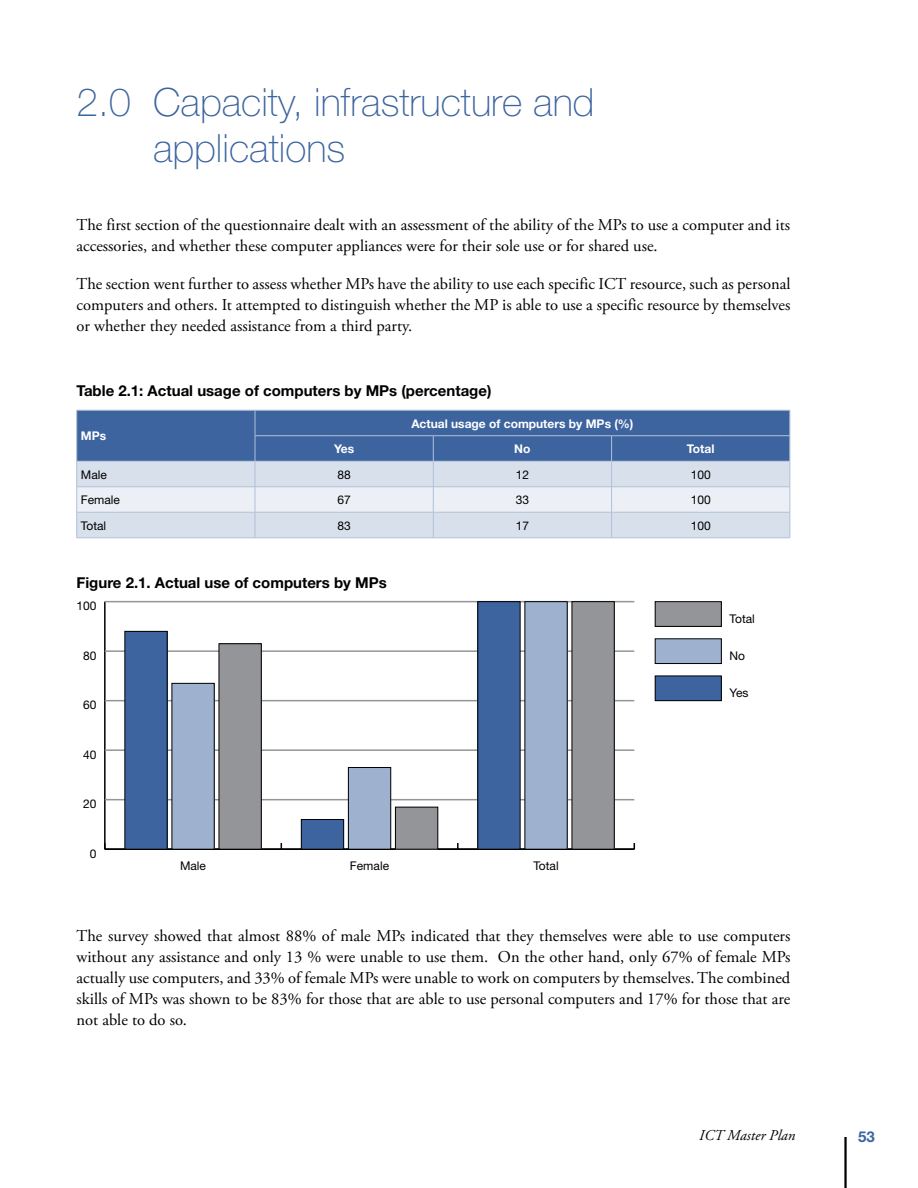
<style>
.page{position:relative;width:918px;height:1188px;background:#fff}
.page>*{position:absolute;margin:0;border:0;box-sizing:border-box;transform-origin:0 0}
.t1{font:100 39px/46.8px "Helvetica Neue";color:#3d649e}
.t2{font:16.5px/21px "Adobe Garamond Pro";color:#000;text-align:justify}
.t3{font:700 15px "Helvetica Neue";color:#000}
.t4{font:italic 15px "Adobe Garamond Pro";color:#000}
.t5{font:700 15px "Helvetica Neue";color:#3d649e}
.t6{font:12px "Helvetica Neue";color:#000}
.t7{font:700 12px "Helvetica Neue";color:#fff}
</style>
<div class="page">
<hr style="left:844px;top:1137px;width:3px;height:51px;background:#000">
<svg style="left:76px;top:410px;width:715px;height:128px;background:#9fb2cf"></svg>
<hr style="left:77px;top:538px;width:178px;height:1px;background:#b1c1d8">
<hr style="left:255px;top:538px;width:178px;height:1px;background:#b1c1d8">
<hr style="left:433px;top:538px;width:179px;height:1px;background:#b1c1d8">
<hr style="left:612px;top:538px;width:178px;height:1px;background:#b1c1d8">
<hr style="left:104px;top:602px;width:2px;height:247px;background:#000">
<hr style="left:105px;top:848px;width:529px;height:2px;background:#000">
<hr style="left:105px;top:799px;width:529px;height:1px;background:#939598">
<hr style="left:105px;top:749px;width:529px;height:2px;background:#939598">
<hr style="left:105px;top:700px;width:529px;height:1px;background:#939598">
<hr style="left:105px;top:650px;width:529px;height:2px;background:#939598">
<hr style="left:105px;top:601px;width:529px;height:1px;background:#939598">
<div style="left:655px;top:602px;width:66px;height:24px;background:#939598"></div>
<div style="left:655px;top:601px;width:67px;height:26px;border:1px solid #000"></div>
<div style="left:219px;top:644px;width:42px;height:205px;background:#939598"></div>
<div style="left:219px;top:643px;width:43px;height:207px;border:1px solid #000"></div>
<div style="left:395px;top:807px;width:43px;height:42px;background:#939598"></div>
<div style="left:395px;top:807px;width:43px;height:43px;border:1px solid #000"></div>
<div style="left:572px;top:602px;width:42px;height:247px;background:#939598"></div>
<div style="left:572px;top:601px;width:43px;height:249px;border:1px solid #000"></div>
<div style="left:655px;top:639px;width:66px;height:25px;background:#9eb1cf"></div>
<div style="left:655px;top:638px;width:67px;height:26px;border:1px solid #000"></div>
<div style="left:172px;top:683px;width:42px;height:166px;background:#9eb1cf"></div>
<div style="left:172px;top:683px;width:43px;height:167px;border:1px solid #000"></div>
<div style="left:348px;top:768px;width:43px;height:81px;background:#9eb1cf"></div>
<div style="left:348px;top:767px;width:43px;height:83px;border:1px solid #000"></div>
<div style="left:525px;top:602px;width:42px;height:247px;background:#9eb1cf"></div>
<div style="left:524px;top:601px;width:44px;height:249px;border:1px solid #000"></div>
<div style="left:655px;top:676px;width:66px;height:25px;background:#3d649e"></div>
<div style="left:655px;top:676px;width:67px;height:25px;border:1px solid #000"></div>
<div style="left:125px;top:631px;width:42px;height:218px;background:#3d649e"></div>
<div style="left:124px;top:631px;width:44px;height:219px;border:1px solid #000"></div>
<div style="left:301px;top:819px;width:43px;height:30px;background:#3d649e"></div>
<div style="left:301px;top:819px;width:43px;height:31px;border:1px solid #000"></div>
<div style="left:478px;top:602px;width:42px;height:247px;background:#3d649e"></div>
<div style="left:477px;top:601px;width:44px;height:249px;border:1px solid #000"></div>
<h1 class="t1" style="left:153px;top:78px;width:443px;text-indent:-77px">2.0 Capacity, infrastructure and applications</h1>
<p class="t2" style="left:77px;top:215px;width:715px">The first section of the questionnaire dealt with an assessment of the ability of the MPs to use a computer and its accessories, and whether these computer appliances were for their sole use or for shared use.</p>
<p class="t2" style="left:77px;top:274px;width:715px">The section went further to assess whether MPs have the ability to use each specific ICT resource, such as personal computers and others. It attempted to distinguish whether the MP is able to use a specific resource by themselves or whether they needed assistance from a third party.</p>
<p class="t3" style="left:77px;top:381px;width:416px">Table 2.1: Actual usage of computers by MPs (percentage)</p>
<p class="t7" style="left:81px;top:429px;width:27px">MPs</p>
<p class="t7" style="left:411px;top:416px;width:224px">Actual usage of computers by MPs (%)</p>
<p class="t7" style="left:334px;top:441px;width:22px">Yes</p>
<p class="t7" style="left:514px;top:441px;width:18px">No</p>
<p class="t7" style="left:687px;top:441px;width:29px">Total</p>
<p class="t6" style="left:81px;top:467px;width:28px">Male</p>
<p class="t6" style="left:337px;top:467px;width:15px">88</p>
<p class="t6" style="left:516px;top:467px;width:15px">12</p>
<p class="t6" style="left:691px;top:467px;width:22px">100</p>
<p class="t6" style="left:81px;top:493px;width:41px">Female</p>
<p class="t6" style="left:337px;top:493px;width:15px">67</p>
<p class="t6" style="left:516px;top:493px;width:15px">33</p>
<p class="t6" style="left:691px;top:493px;width:22px">100</p>
<p class="t6" style="left:81px;top:518px;width:27px">Total</p>
<p class="t6" style="left:337px;top:518px;width:15px">83</p>
<p class="t6" style="left:516px;top:518px;width:15px">17</p>
<p class="t6" style="left:691px;top:518px;width:22px">100</p>
<p class="t3" style="left:77px;top:573px;width:312px">Figure 2.1. Actual use of computers by MPs</p>
<p class="t6" style="left:77px;top:599px;width:22px">100</p>
<p class="t6" style="left:83px;top:648px;width:15px">80</p>
<p class="t6" style="left:83px;top:698px;width:15px">60</p>
<p class="t6" style="left:83px;top:747px;width:15px">40</p>
<p class="t6" style="left:83px;top:797px;width:15px">20</p>
<p class="t6" style="left:90px;top:846px;width:8px">0</p>
<p class="t6" style="left:180px;top:859px;width:28px">Male</p>
<p class="t6" style="left:350px;top:859px;width:41px">Female</p>
<p class="t6" style="left:533px;top:859px;width:27px">Total</p>
<p class="t6" style="left:730px;top:611px;width:27px">Total</p>
<p class="t6" style="left:730px;top:648px;width:17px">No</p>
<p class="t6" style="left:730px;top:686px;width:20px">Yes</p>
<p class="t2" style="left:77px;top:925px;width:716px">The survey showed that almost 88% of male MPs indicated that they themselves were able to use computers without any assistance and only 13 % were unable to use them. On the other hand, only 67% of female MPs actually use computers, and 33% of female MPs were unable to work on computers by themselves. The combined skills of MPs was shown to be 83% for those that are able to use personal computers and 17% for those that are not able to do so.</p>
<p class="t4" style="left:699px;top:1126px;width:98px">ICT Master Plan</p>
<p class="t5" style="left:858px;top:1128px;width:18px">53</p>
</div>
